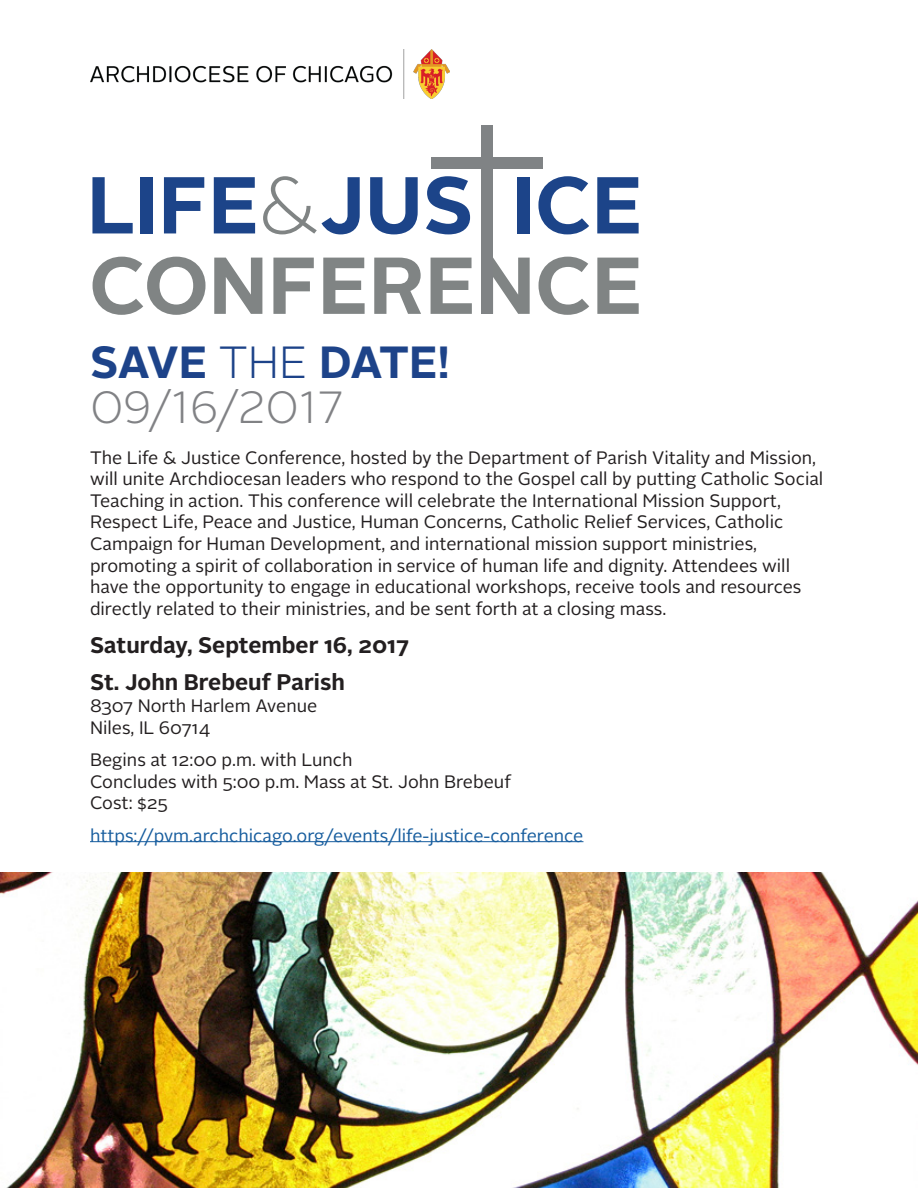
<style>
.page{position:relative;width:918px;height:1188px;background:#fff}
.page>*{position:absolute;margin:0;border:0;box-sizing:border-box;transform-origin:0 0}
.t1{font:700 80.4px/80.4px "Alright Sans";color:#1c4489}
.t2{font:700 45px "Alright Sans";letter-spacing:-.02em;color:#1d4389}
.t3{font:300 45px "Alright Sans";letter-spacing:-.005em;color:#818285}
.t4{font:700 22.5px "Alright Sans";color:#231f20}
.t5{font:18px/21.6px "Alright Sans";color:#231f20}
.t6{font:18px "Alright Sans";color:#175d9e}
.s1{font-weight:300;color:#808484}
.s2{color:#808484}
.s3{font-weight:300}
</style>
<div class="page">
<img style="left:90px;top:50px;width:360px;height:49px">
<div style="left:481px;top:126px;width:12px;height:188px;background:#808385"></div>
<div style="left:431px;top:157px;width:112px;height:11px;background:#808385"></div>
<hr style="left:90px;top:841px;width:493px;height:1px;background:#175d9e">
<img style="left:0;top:873px;width:918px;height:315px">
<p class="t1" style="left:87px;top:166px;width:557px">LIFE<span class="s1">&amp;</span>JUS ICE<br><span class="s2">CONFERENCE</span></p>
<p class="t2" style="left:90px;top:331px;width:362px">SAVE <span class="s3">THE</span> DATE!</p>
<p class="t3" style="left:90px;top:377px;width:255px">09/16/2017</p>
<p class="t5" style="left:90px;top:447px;width:735px">The Life &amp; Justice Conference, hosted by the Department of Parish Vitality and Mission, will unite Archdiocesan leaders who respond to the Gospel call by putting Catholic Social<br>Teaching in action. This conference will celebrate the International Mission Support,</p>
<p class="t5" style="left:90px;top:512px;width:695px">Respect Life, Peace and Justice, Human Concerns, Catholic Relief Services, Catholic<br>Campaign for Human Development, and international mission support ministries,</p>
<p class="t5" style="left:90px;top:555px;width:713px">promoting a spirit of collaboration in service of human life and dignity. Attendees will have the opportunity to engage in educational workshops, receive tools and resources directly related to their ministries, and be sent forth at a closing mass.</p>
<p class="t4" style="left:90px;top:629px;width:321px">Saturday, September 16, 2017</p>
<p class="t4" style="left:90px;top:667px;width:257px">St. John Brebeuf Parish</p>
<p class="t5" style="left:90px;top:695px;width:229px">8307 North Harlem Avenue</p>
<p class="t5" style="left:90px;top:717px;width:122px">Niles, IL 60714</p>
<p class="t5" style="left:90px;top:749px;width:264px">Begins at 12:00 p.m. with Lunch</p>
<p class="t5" style="left:90px;top:771px;width:423px">Concludes with 5:00 p.m. Mass at St. John Brebeuf</p>
<p class="t5" style="left:90px;top:793px;width:79px">Cost: $25</p>
<p class="t6" style="left:90px;top:823px;width:495px">https://pvm.archchicago.org/events/life-justice-conference</p>
</div>
